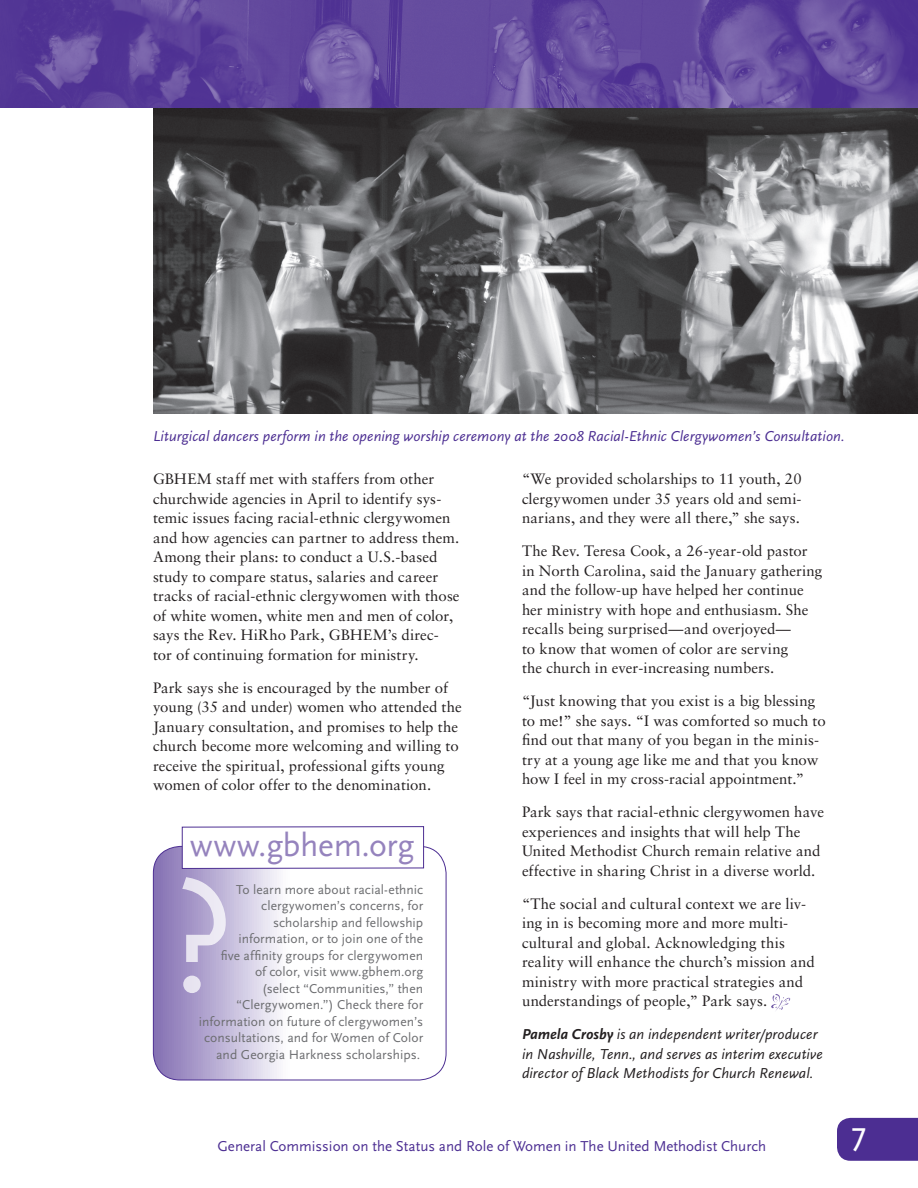
<style>
.page{position:relative;width:918px;height:1188px;background:#fff}
.page>*{position:absolute;margin:0;border:0;box-sizing:border-box;transform-origin:0 0}
.t1{font:34.5px "Scala Sans Caps";color:#fff}
.Pull_Quote{font:33.45px "Scala Sans";letter-spacing:-.005em;color:#9583bd}
.Body_Text{font:15px/19.5px "Sabon";letter-spacing:.005em;color:#231f20}
.End_Note_Italic{font:italic 15px/19.5px "Scala Sans";letter-spacing:.01em;color:#231f20}
.Photo_Caption{font:italic 15px "Scala Sans";letter-spacing:.005em;color:#4c2e92}
.t2{font:15px "Scala Sans";color:#4c2e92}
.Side_Bar_Text{font:13.5px/16.5px "Scala Sans";letter-spacing:.005em;color:#6c6d70;text-align:right}
.s1{font-weight:700}
</style>
<div class="page">
<div style="left:837px;top:1118px;width:81px;height:43px;background:#4c2e92"></div>
<svg style="left:775px;top:994px;width:5px;height:8px"></svg>
<svg style="left:153px;top:846px;width:293px;height:234px"></svg>
<svg style="left:182px;top:826px;width:242px;height:43px"></svg>
<img style="left:0;top:0;width:918px;height:108px">
<img style="left:153px;top:108px;width:765px;height:306px">
<svg style="left:182px;top:877px;width:44px;height:116px;background:#c1b8d9"></svg>
<p class="Photo_Caption" style="left:153px;top:428px;width:693px">Liturgical dancers perform in the opening worship ceremony at the 2008 Racial-Ethnic Clergywomen’s Consultation.</p>
<p class="Body_Text" style="left:153px;top:469px;width:308px">GBHEM staff met with staffers from other churchwide agencies in April to identify sys&shy;temic issues facing racial-ethnic clergywomen and how agencies can partner to address them.<br>Among their plans: to conduct a U.S.-based study to compare status, salaries and career tracks of racial-ethnic clergywomen with those of white women, white men and men of color, says the Rev. HiRho Park, GBHEM’s direc&shy;tor of continuing formation for ministry.</p>
<p class="Body_Text" style="left:153px;top:677px;width:310px">Park says she is encouraged by the number of young (35 and under) women who attended the January consultation, and promises to help the church become more welcoming and willing to receive the spiritual, professional gifts young women of color offer to the denomination.</p>
<p class="Pull_Quote" style="left:190px;top:827px;width:226px">www.gbhem.org</p>
<p class="Side_Bar_Text" style="left:199px;top:881px;width:226px">To learn more about racial-ethnic clergywomen’s concerns, for scholarship and fellowship<br>information, or to join one of the<br>five affinity groups for clergywomen<br>of color, visit www.gbhem.org<br>(select “Communities,” then “Clergywomen.”) Check there for information on future of clergywomen’s consultations, and for Women of Color and Georgia Harkness scholarships.</p>
<p class="Body_Text" style="left:522px;top:469px;width:281px;text-align:justify">“We provided scholarships to 11 youth, 20 clergywomen under 35 years old and semi&shy;narians, and they were all there,” she says.</p>
<p class="Body_Text" style="left:522px;top:541px;width:302px">The Rev. Teresa Cook, a 26-year-old pastor in North Carolina, said the January gathering and the follow-up have helped her continue her ministry with hope and enthusiasm. She recalls being surprised—and overjoyed—<br>to know that women of color are serving<br>the church in ever-increasing numbers.</p>
<p class="Body_Text" style="left:522px;top:691px;width:305px">“Just knowing that you exist is a big blessing to me!” she says. “I was comforted so much to find out that many of you began in the minis&shy;try at a young age like me and that you know how I feel in my cross-racial appointment.”</p>
<p class="Body_Text" style="left:522px;top:802px;width:304px">Park says that racial-ethnic clergywomen have experiences and insights that will help The United Methodist Church remain relative and effective in sharing Christ in a diverse world.</p>
<p class="Body_Text" style="left:522px;top:893px;width:294px">“The social and cultural context we are liv&shy;ing in is becoming more and more multi&shy;cultural and global. Acknowledging this reality will enhance the church’s mission and ministry with more practical strategies and understandings of people,” Park says.</p>
<p class="End_Note_Italic" style="left:522px;top:1025px;width:302px"><span class="s1">Pamela Crosby</span> is an independent writer/producer in Nashville, Tenn., and serves as interim executive director of Black Methodists for Church Renewal.</p>
<p class="t2" style="left:217px;top:1137px;width:550px">General Commission on the Status and Role of Women in The United Methodist Church</p>
<h1 class="t1" style="left:849px;top:1121px;width:19px">7</h1>
</div>
